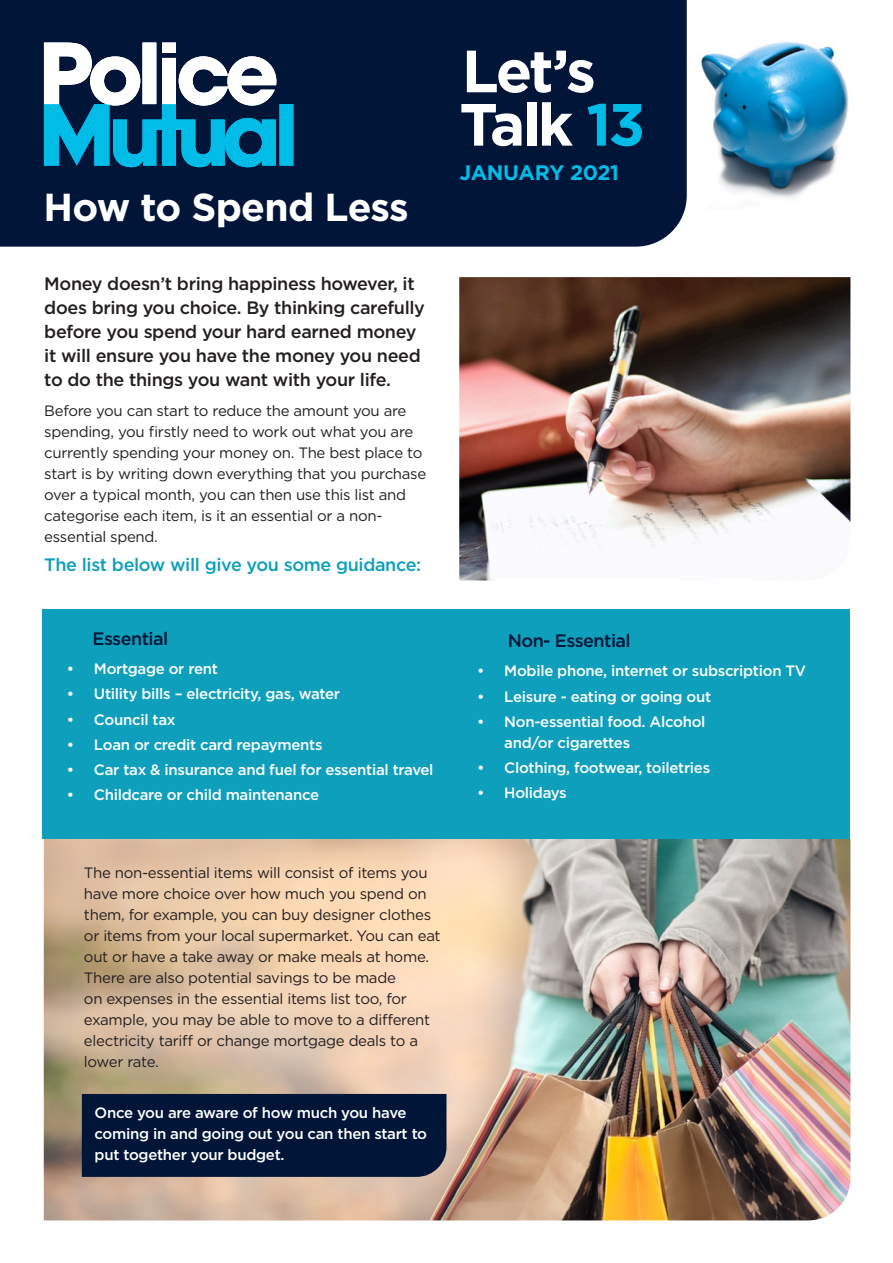
<style>
.page{position:relative;width:893px;height:1263px;background:#fff}
.page>*{position:absolute;margin:0;border:0;box-sizing:border-box;transform-origin:0 0}
.t1{font:700 59.55px/53.4px "Gotham";letter-spacing:-.05em;color:#fff}
.t2{font:700 39px "Gotham";letter-spacing:-.02em;color:#fff}
.t3{font:700 21px "Gotham";letter-spacing:-.02em;color:#02bce8}
.t4{font:500 18px/24px "Gotham";letter-spacing:-.02em;color:#231f20}
.t5{font:500 18px "Gotham";letter-spacing:-.02em;color:#0d9fbb}
.t6{font:500 18px "Gotham";letter-spacing:-.03em;color:#001537}
.t7{font:15px/21px "Gotham";letter-spacing:-.02em;color:#231f20}
.t8{font:500 15px/21px "Gotham";letter-spacing:-.02em;color:#fff}
.s1{color:#02bce8}
</style>
<div class="page">
<img style="left:44px;top:839px;width:806px;height:381px">
<img style="left:459px;top:277px;width:391px;height:303px">
<div style="left:43px;top:609px;width:807px;height:230px;background:#0d9fbb"></div>
<div style="left:0;top:0;width:687px;height:247px;background:#001537"></div>
<img style="left:701px;top:42px;width:148px;height:156px">
<div style="left:82px;top:1094px;width:364px;height:83px;background:#001537"></div>
<svg style="left:44px;top:43px;width:249px;height:124px"></svg>
<p class="t2" style="left:43px;top:185px;width:367px">How to Spend Less</p>
<p class="t4" style="left:44px;top:271px;width:382px">Money doesn’t bring happiness however, it does bring you choice. By thinking carefully before you spend your hard earned money it will ensure you have the money you need to do the things you want with your life.</p>
<p class="t7" style="left:44px;top:400px;width:384px">Before you can start to reduce the amount you are spending, you firstly need to work out what you are currently spending your money on. The best place to start is by writing down everything that you purchase over a typical month, you can then use this list and categorise each item, is it an essential or a non&shy;essential spend.</p>
<p class="t5" style="left:44px;top:555px;width:378px">The list below will give you some guidance:</p>
<p class="t6" style="left:92px;top:628px;width:77px">Essential</p>
<p class="t8" style="left:67px;top:658px;width:152px">• Mortgage or rent</p>
<p class="t8" style="left:67px;top:683px;width:275px">• Utility bills – electricity, gas, water</p>
<p class="t8" style="left:67px;top:708px;width:110px">• Council tax</p>
<p class="t8" style="left:67px;top:734px;width:257px">• Loan or credit card repayments</p>
<p class="t8" style="left:67px;top:759px;width:368px">• Car tax &amp; insurance and fuel for essential travel</p>
<p class="t8" style="left:67px;top:784px;width:254px">• Childcare or child maintenance</p>
<h1 class="t1" style="left:459px;top:43px;width:187px">Let’s<br>Talk <span class="s1">13</span></h1>
<h3 class="t3" style="left:459px;top:160px;width:161px">JANUARY 2021</h3>
<p class="t6" style="left:508px;top:630px;width:125px">Non- Essential</p>
<p class="t8" style="left:477px;top:660px;width:330px">• Mobile phone, internet or subscription TV</p>
<p class="t8" style="left:477px;top:685px;width:235px">• Leisure - eating or going out</p>
<p class="t8" style="left:504px;top:711px;width:203px;text-indent:-27px">• Non-essential food. Alcohol and/or cigarettes</p>
<p class="t8" style="left:477px;top:757px;width:234px">• Clothing, footwear, toiletries</p>
<p class="t8" style="left:477px;top:782px;width:91px">• Holidays</p>
<p class="t7" style="left:84px;top:862px;width:358px">The non-essential items will consist of items you have more choice over how much you spend on them, for example, you can buy designer clothes or items from your local supermarket. You can eat out or have a take away or make meals at home.<br>There are also potential savings to be made<br>on expenses in the essential items list too, for example, you may be able to move to a different electricity tariff or change mortgage deals to a lower rate.</p>
<p class="t8" style="left:95px;top:1101px;width:334px">Once you are aware of how much you have coming in and going out you can then start to put together your budget.</p>
</div>
